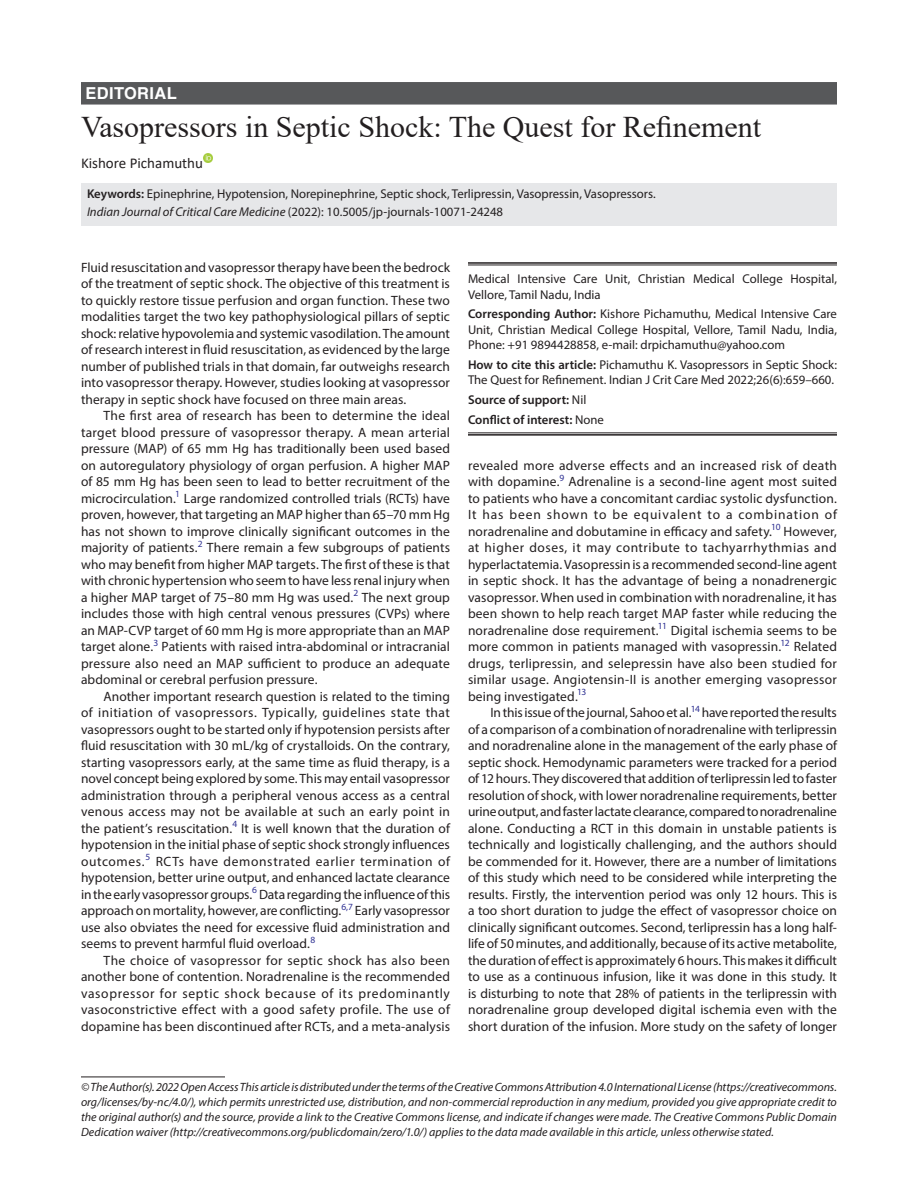
<style>
.page{position:relative;width:918px;height:1188px;background:#fff}
.page>*{position:absolute;margin:0;border:0;box-sizing:border-box;transform-origin:0 0}
.t1{font:30px "Times New Roman";color:#231f20}
.ArticleType{font:700 16.5px "Helvetica LT Std";letter-spacing:.025em;color:#fff}
.AuthorName{font:15px "Calibri";color:#231f20}
.Para-Indent{font:13.5px/16.5px "Myriad Pro";letter-spacing:.005em;color:#231f20;text-align:justify}
.Para-NoIndent{font:13.5px/16.5px "Myriad Pro";color:#231f20;text-align:justify}
.Corresponding_Author{font:12.75px/15.3px "Myriad Pro";color:#231f20;text-align:justify}
.How_to_Cite{font:12.75px/15.3px "Myriad Pro";color:#231f20}
.Keywords{font:12.75px "Myriad Pro";color:#231f20}
.Affiliation-first{font:12.75px/15.3px "Myriad Pro";color:#231f20}
.JT_DOI{font:12.75px "Myriad Pro";color:#231f20}
.COI{font:600 12.75px "Myriad Pro";color:#231f20}
.Source{font:600 12.75px "Myriad Pro";color:#231f20}
.FootNote{font:italic 12px/15px "Myriad Pro";color:#231f20;text-align:justify}
.s1{font-weight:600}
.s2{font-style:italic}
.s3{font-weight:400}
</style>
<div class="page">
<div style="left:81px;top:82px;width:756px;height:23px;background:#57585a"></div>
<div style="left:81px;top:183px;width:756px;height:24px;background:#e6e7e9"></div>
<div style="left:81px;top:201px;width:756px;height:24px;background:#e6e7e9"></div>
<svg style="left:203px;top:153px;width:9px;height:9px"></svg>
<hr style="left:81px;top:1077px;width:144px;height:1px;background:#231f20">
<hr style="left:468px;top:262px;width:369px;height:2px;background:#231f20">
<hr style="left:468px;top:265px;width:369px;height:1px;background:#231f20">
<hr style="left:468px;top:433px;width:369px;height:1px;background:#231f20">
<hr style="left:468px;top:434px;width:369px;height:2px;background:#231f20">
<p class="ArticleType" style="left:86px;top:83px;width:93px">EDITORIAL</p>
<p class="t1" style="left:81px;top:106px;width:682px">Vasopressors in Septic Shock: The Quest for Refinement</p>
<p class="AuthorName" style="left:81px;top:153px;width:124px">Kishore Pichamuthu</p>
<p class="Keywords" style="left:87px;top:186px;width:570px"><span class="s1">Keywords:</span> Epinephrine, Hypotension, Norepinephrine, Septic shock, Terlipressin, Vasopressin, Vasopressors.</p>
<p class="JT_DOI" style="left:87px;top:204px;width:418px"><span class="s2">Indian Journal of Critical Care Medicine</span> (2022): 10.5005/jp-journals-10071-24248</p>
<p class="Para-NoIndent" style="left:81px;top:259px;width:371px">Fluid resuscitation and vasopressor therapy have been the bedrock of the treatment of septic shock. The objective of this treatment is to quickly restore tissue perfusion and organ function. These two modalities target the two key pathophysiological pillars of septic shock: relative hypovolemia and systemic vasodilation. The amount of research interest in fluid resuscitation, as evidenced by the large number of published trials in that domain, far outweighs research into vasopressor therapy. However, studies looking at vasopressor therapy in septic shock have focused on three main areas.</p>
<p class="Para-Indent" style="left:81px;top:407px;width:371px;text-indent:22px">The first area of research has been to determine the ideal target blood pressure of vasopressor therapy. A mean arterial pressure (MAP) of 65 mm Hg has traditionally been used based on autoregulatory physiology of organ perfusion. A higher MAP of 85 mm Hg has been seen to lead to better recruitment of the microcirculation.<sup>1</sup> Large randomized controlled trials (RCTs) have proven, however, that targeting an MAP higher than 65–70 mm Hg has not shown to improve clinically significant outcomes in the majority of patients.<sup>2</sup> There remain a few subgroups of patients who may benefit from higher MAP targets. The first of these is that with chronic hypertension who seem to have less renal injury when a higher MAP target of 75–80 mm Hg was used.<sup>2</sup> The next group includes those with high central venous pressures (CVPs) where an MAP-CVP target of 60 mm Hg is more appropriate than an MAP target alone.<sup>3</sup> Patients with raised intra-abdominal or intracranial pressure also need an MAP sufficient to produce an adequate abdominal or cerebral perfusion pressure.</p>
<p class="Para-Indent" style="left:81px;top:688px;width:371px;text-indent:22px">Another important research question is related to the timing of initiation of vasopressors. Typically, guidelines state that vasopressors ought to be started only if hypotension persists after fluid resuscitation with 30 mL/kg of crystalloids. On the contrary, starting vasopressors early, at the same time as fluid therapy, is a novel concept being explored by some. This may entail vasopressor administration through a peripheral venous access as a central venous access may not be available at such an early point in the patient’s resuscitation.<sup>4</sup> It is well known that the duration of hypotension in the initial phase of septic shock strongly influences outcomes.<sup>5</sup> RCTs have demonstrated earlier termination of hypotension, better urine output, and enhanced lactate clearance in the early vasopressor groups.<sup>6</sup> Data regarding the influence of this approach on mortality, however, are conflicting.<sup>6,7</sup> Early vasopressor use also obviates the need for excessive fluid administration and seems to prevent harmful fluid overload.<sup>8</sup></p>
<p class="Para-Indent" style="left:81px;top:952px;width:371px;text-indent:22px">The choice of vasopressor for septic shock has also been another bone of contention. Noradrenaline is the recommended vasopressor for septic shock because of its predominantly vasoconstrictive effect with a good safety profile. The use of dopamine has been discontinued after RCTs, and a meta-analysis</p>
<p class="Affiliation-first" style="left:468px;top:271px;width:371px">Medical Intensive Care Unit, Christian Medical College Hospital,<br>Vellore, Tamil Nadu, India</p>
<p class="Corresponding_Author" style="left:468px;top:306px;width:371px"><span class="s1">Corresponding Author:</span> Kishore Pichamuthu, Medical Intensive Care Unit, Christian Medical College Hospital, Vellore, Tamil Nadu, India, Phone: +91 9894428858, e-mail: drpichamuthu@yahoo.com</p>
<p class="How_to_Cite" style="left:468px;top:357px;width:371px"><span class="s1">How to cite this article:</span> Pichamuthu K. Vasopressors in Septic Shock:<br>The Quest for Refinement. Indian J Crit Care Med 2022;26(6):659–660.</p>
<p class="Source" style="left:468px;top:391px;width:120px">Source of support: <span class="s3">Nil</span></p>
<p class="COI" style="left:468px;top:411px;width:137px">Conflict of interest: <span class="s3">None</span></p>
<p class="Para-Indent" style="left:468px;top:457px;width:371px">revealed more adverse effects and an increased risk of death with dopamine.<sup>9</sup> Adrenaline is a second-line agent most suited to patients who have a concomitant cardiac systolic dysfunction.<br>It has been shown to be equivalent to a combination of noradrenaline and dobutamine in efficacy and safety.<sup>10</sup> However, at higher doses, it may contribute to tachyarrhythmias and hyperlactatemia. Vasopressin is a recommended second-line agent in septic shock. It has the advantage of being a nonadrenergic vasopressor. When used in combination with noradrenaline, it has been shown to help reach target MAP faster while reducing the noradrenaline dose requirement.<sup>11</sup> Digital ischemia seems to be more common in patients managed with vasopressin.<sup>12</sup> Related drugs, terlipressin, and selepressin have also been studied for similar usage. Angiotensin-II is another emerging vasopressor being investigated.<sup>13</sup></p>
<p class="Para-Indent" style="left:468px;top:704px;width:371px;text-indent:22px">In this issue of the journal, Sahoo et al.<sup>14</sup> have reported the results of a comparison of a combination of noradrenaline with terlipressin and noradrenaline alone in the management of the early phase of septic shock. Hemodynamic parameters were tracked for a period of 12 hours. They discovered that addition of terlipressin led to faster resolution of shock, with lower noradrenaline requirements, better urine output, and faster lactate clearance, compared to noradrenaline alone. Conducting a RCT in this domain in unstable patients is technically and logistically challenging, and the authors should be commended for it. However, there are a number of limitations of this study which need to be considered while interpreting the results. Firstly, the intervention period was only 12 hours. This is a too short duration to judge the effect of vasopressor choice on clinically significant outcomes. Second, terlipressin has a long half&shy;life of 50 minutes, and additionally, because of its active metabolite, the duration of effect is approximately 6 hours. This makes it difficult to use as a continuous infusion, like it was done in this study. It is disturbing to note that 28% of patients in the terlipressin with noradrenaline group developed digital ischemia even with the short duration of the infusion. More study on the safety of longer</p>
<p class="FootNote" style="left:81px;top:1079px;width:758px">© The Author(s). 2022 Open Access This article is distributed under the terms of the Creative Commons Attribution 4.0 International License (https://creativecommons. org/licenses/by-nc/4.0/), which permits unrestricted use, distribution, and non-commercial reproduction in any medium, provided you give appropriate credit to the original author(s) and the source, provide a link to the Creative Commons license, and indicate if changes were made. The Creative Commons Public Domain Dedication waiver (http://creativecommons.org/publicdomain/zero/1.0/) applies to the data made available in this article, unless otherwise stated.</p>
</div>
